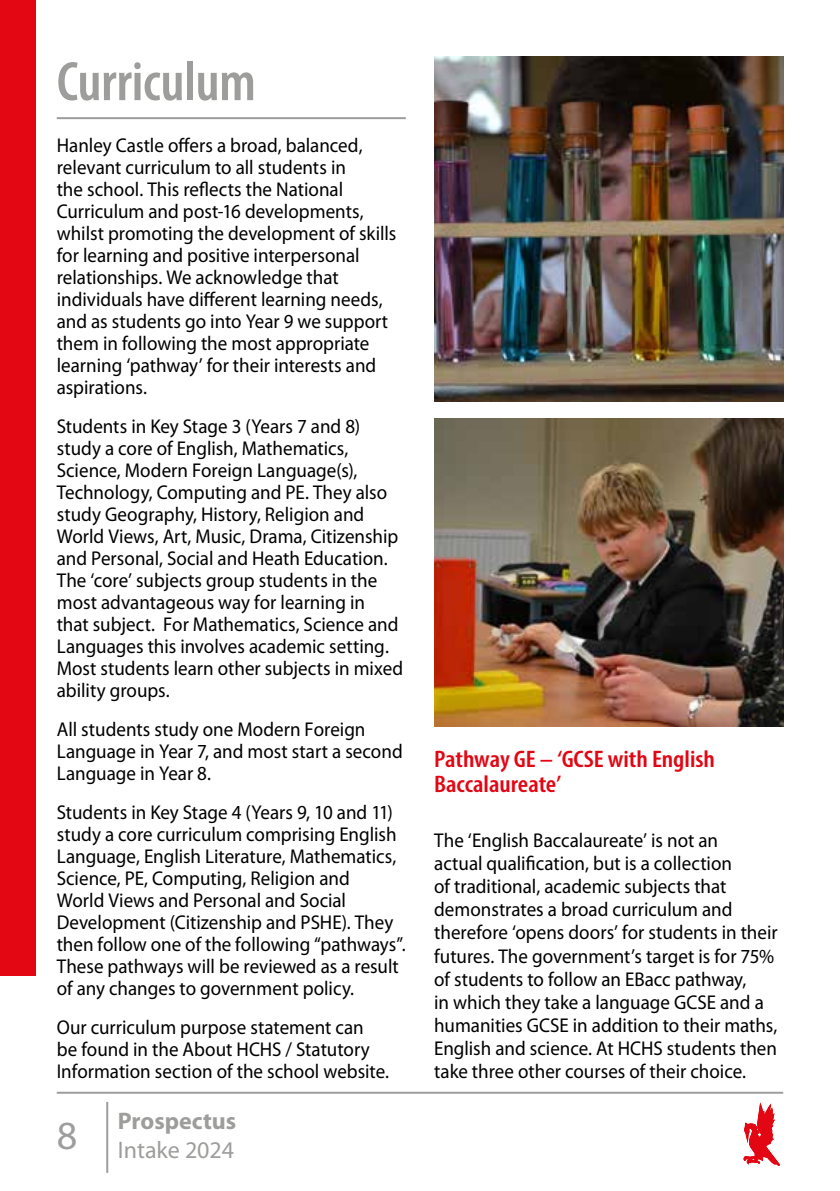
<style>
.page{position:relative;width:840px;height:1191px;background:#fff}
.page>*{position:absolute;margin:0;border:0;box-sizing:border-box;transform-origin:0 0}
.t1{font:600 condensed 56px "Myriad Pro";letter-spacing:-.005em;color:#9d9d9c}
.t2{font:40px "Myriad Pro";color:#9d9d9c}
.t3{font:600 condensed 24px/25px "Myriad Pro";letter-spacing:-.005em;color:#e30613;scale:1.1 1}
.t4{font:700 24px "Myriad Pro";color:#9d9d9c}
.t5{font:24px "Myriad Pro";color:#9d9d9c}
.t6{font:20px/22px "Myriad Pro";color:#000;scale:.95 1}
</style>
<div class="page">
<hr style="left:57px;top:1091px;width:725px;height:2px;background:#9d9d9c">
<hr style="left:106px;top:1102px;width:2px;height:70px;background:#9d9d9c">
<div style="left:0;top:0;width:35px;height:975px;background:#e30613"></div>
<hr style="left:57px;top:117px;width:348px;height:2px;background:#9d9d9c">
<img style="left:434px;top:418px;width:348px;height:308px">
<img style="left:434px;top:57px;width:348px;height:344px">
<svg style="left:743px;top:1102px;width:36px;height:63px"></svg>
<h1 class="t1" style="left:57px;top:47px;width:200px">Curriculum</h1>
<p class="t6" style="left:57px;top:134px;width:359px">Hanley Castle offers a broad, balanced, relevant curriculum to all students in<br>the school. This reflects the National Curriculum and post-16 developments, whilst promoting the development of skills for learning and positive interpersonal relationships. We acknowledge that individuals have different learning needs, and as students go into Year 9 we support them in following the most appropriate learning ‘pathway’ for their interests and aspirations.</p>
<p class="t6" style="left:57px;top:415px;width:366px">Students in Key Stage 3 (Years 7 and 8) study a core of English, Mathematics, Science, Modern Foreign Language(s), Technology, Computing and PE. They also study Geography, History, Religion and World Views, Art, Music, Drama, Citizenship and Personal, Social and Heath Education.<br>The ‘core’ subjects group students in the most advantageous way for learning in<br>that subject. For Mathematics, Science and Languages this involves academic setting.<br>Most students learn other subjects in mixed ability groups.</p>
<p class="t6" style="left:57px;top:718px;width:365px">All students study one Modern Foreign<br>Language in Year 7, and most start a second<br>Language in Year 8.</p>
<p class="t6" style="left:57px;top:801px;width:369px">Students in Key Stage 4 (Years 9, 10 and 11) study a core curriculum comprising English Language, English Literature, Mathematics, Science, PE, Computing, Religion and<br>World Views and Personal and Social Development (Citizenship and PSHE). They then follow one of the following “pathways”.<br>These pathways will be reviewed as a result of any changes to government policy.</p>
<p class="t6" style="left:57px;top:1016px;width:351px">Our curriculum purpose statement can be found in the About HCHS / Statutory<br>Information section of the school website.</p>
<h2 class="t2" style="left:57px;top:1114px;width:22px">8</h2>
<p class="t4" style="left:118px;top:1107px;width:120px">Prospectus</p>
<p class="t5" style="left:118px;top:1136px;width:118px">Intake 2024</p>
<p class="t3" style="left:434px;top:745px;width:256px">Pathway GE – ‘GCSE with English<br>Baccalaureate’</p>
<p class="t6" style="left:434px;top:829px;width:363px;line-height:23px">The ‘English Baccalaureate’ is not an<br>actual qualification, but is a collection<br>of traditional, academic subjects that demonstrates a broad curriculum and therefore ‘opens doors’ for students in their futures. The government’s target is for 75% of students to follow an EBacc pathway,<br>in which they take a language GCSE and a humanities GCSE in addition to their maths, English and science. At HCHS students then take three other courses of their choice.</p>
</div>
